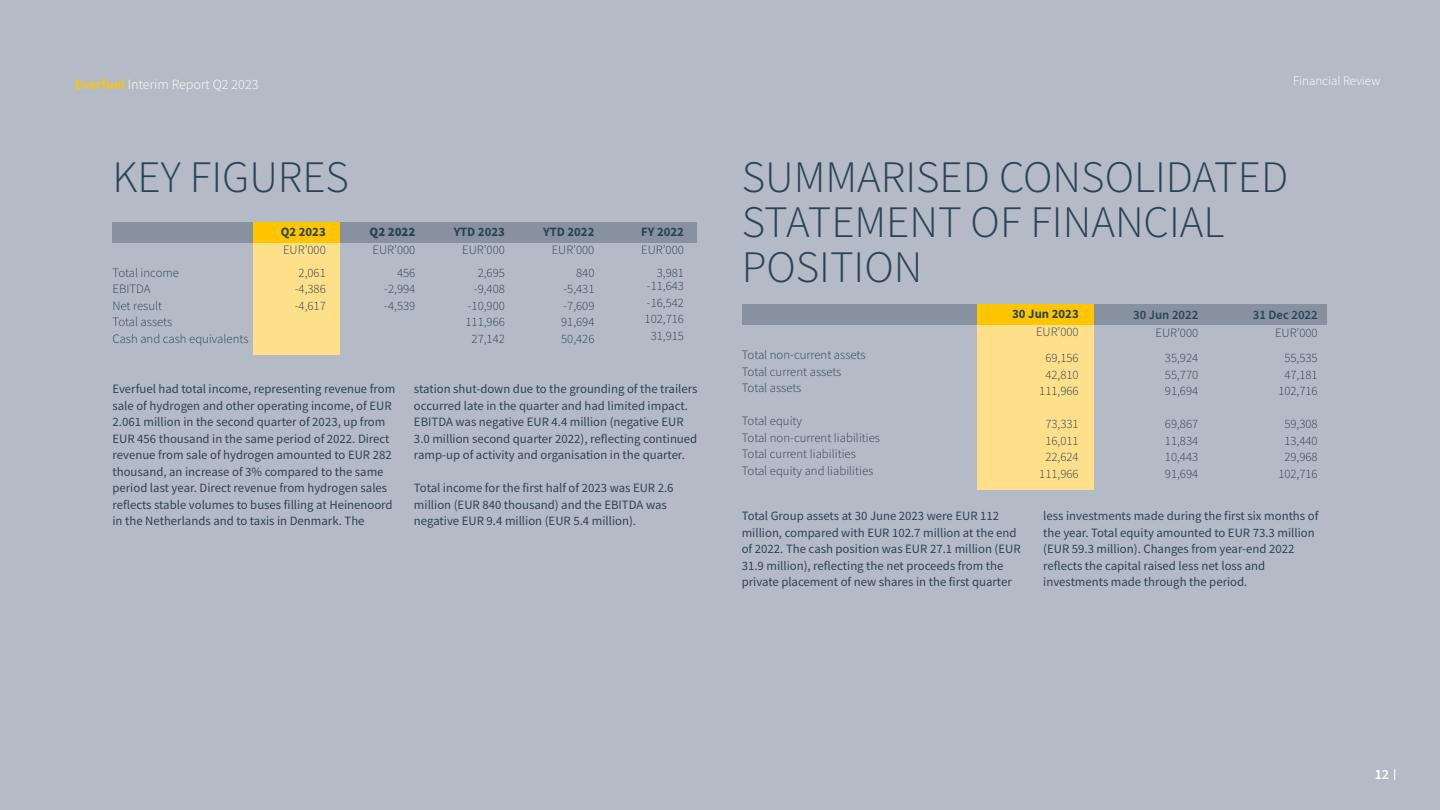
<style>
.page{position:relative;width:1440px;height:810px;background:#b5bbc6}
.page>*{position:absolute;margin:0;border:0;box-sizing:border-box;transform-origin:0 0}
.t1{font:300 45px/45px "Source Sans Pro";color:#2c4355}
.t2{font:300 14.1px "Source Sans Pro";color:#fff}
.t3{font:600 14.1px "Source Sans Pro";color:#fff}
.t4{font:300 12.9px "Source Sans Pro";color:#fff}
.t5{font:12.75px/16.5px "Source Sans Pro";color:#2c4355}
.t6{font:300 12.75px/16.5px "Source Sans Pro";color:#2c4355;text-align:justify}
.t7{font:700 12.75px "Source Sans Pro";color:#2c4355}
.t8{font:600 12.75px "Source Sans Pro";color:#2c4355}
.t9{font:900 12.75px "Source Sans Pro";color:#2c4355}
.s1{font-weight:600;color:#fec500}
</style>
<div class="page">
<div style="left:112px;top:222px;width:586px;height:20px;background:#8791a0"></div>
<div style="left:253px;top:242px;width:86px;height:113px;background:#fee08b"></div>
<div style="left:253px;top:222px;width:86px;height:20px;background:#fec500"></div>
<div style="left:742px;top:304px;width:585px;height:21px;background:#8791a0"></div>
<div style="left:977px;top:304px;width:117px;height:21px;background:#fec500"></div>
<div style="left:977px;top:325px;width:117px;height:165px;background:#fee08b"></div>
<p class="t2" style="left:75px;top:76px;width:185px"><span class="s1">Everfuel</span> Interim Report Q2 2023</p>
<h1 class="t1" style="left:112px;top:155px;width:238px">KEY FIGURES</h1>
<p class="t7" style="left:281px;top:223px;width:46px">Q2 2023</p>
<p class="t6" style="left:283px;top:241px;width:44px">EUR’000</p>
<p class="t9" style="left:370px;top:223px;width:47px">Q2 2022</p>
<p class="t6" style="left:373px;top:241px;width:44px">EUR’000</p>
<p class="t7" style="left:454px;top:223px;width:53px">YTD 2023</p>
<p class="t6" style="left:462px;top:241px;width:44px">EUR’000</p>
<p class="t7" style="left:543px;top:223px;width:53px">YTD 2022</p>
<p class="t6" style="left:552px;top:241px;width:44px">EUR’000</p>
<p class="t7" style="left:641px;top:223px;width:44px">FY 2022</p>
<p class="t6" style="left:641px;top:241px;width:44px">EUR’000</p>
<p class="t6" style="left:112px;top:264px;width:138px;text-align:left">Total income<br>EBITDA<br>Net result<br>Total assets<br>Cash and cash equivalents</p>
<p class="t6" style="left:295px;top:264px;width:33px">2,061 -4,386 -4,617</p>
<p class="t6" style="left:384px;top:264px;width:33px;text-indent:13px">456 -2,994 -4,539</p>
<p class="t6" style="left:465px;top:264px;width:41px;text-align:right">2,695 -9,408 -10,900<br>111,966<br>27,142</p>
<p class="t6" style="left:561px;top:264px;width:35px;text-indent:15px">840 -5,431 -7,609<br>91,694<br>50,426</p>
<p class="t6" style="left:647px;top:265px;width:39px;line-height:13.9px;text-align:right">3,981 -11,643</p>
<p class="t6" style="left:645px;top:294px;width:41px;text-align:center">-16,542<br>102,716<br>31,915</p>
<p class="t5" style="left:112px;top:381px;width:284px">Everfuel had total income, representing revenue from sale of hydrogen and other operating income, of EUR 2.061 million in the second quarter of 2023, up from EUR 456 thousand in the same period of 2022. Direct revenue from sale of hydrogen amounted to EUR 282 thousand, an increase of 3% compared to the same period last year. Direct revenue from hydrogen sales reflects stable volumes to buses filling at Heinenoord in the Netherlands and to taxis in Denmark. The</p>
<p class="t5" style="left:414px;top:381px;width:285px">station shut-down due to the grounding of the trailers occurred late in the quarter and had limited impact.<br>EBITDA was negative EUR 4.4 million (negative EUR 3.0 million second quarter 2022), reflecting continued ramp-up of activity and organisation in the quarter.</p>
<p class="t5" style="left:414px;top:480px;width:261px">Total income for the first half of 2023 was EUR 2.6 million (EUR 840 thousand) and the EBITDA was negative EUR 9.4 million (EUR 5.4 million).</p>
<p class="t4" style="left:1293px;top:73px;width:89px">Financial Review</p>
<h1 class="t1" style="left:742px;top:155px;width:548px">SUMMARISED CONSOLIDATED<br>STATEMENT OF FINANCIAL<br>POSITION</h1>
<p class="t6" style="left:742px;top:347px;width:125px;text-align:left">Total non-current assets<br>Total current assets<br>Total assets</p>
<p class="t6" style="left:742px;top:413px;width:140px;text-align:left">Total equity<br>Total non-current liabilities<br>Total current liabilities<br>Total equity and liabilities</p>
<p class="t7" style="left:1012px;top:305px;width:68px">30 Jun 2023</p>
<p class="t6" style="left:1036px;top:324px;width:44px">EUR’000</p>
<p class="t6" style="left:1039px;top:350px;width:41px;text-align:center">69,156<br>42,810<br>111,966</p>
<p class="t6" style="left:1039px;top:416px;width:41px;text-align:center">73,331<br>16,011<br>22,624<br>111,966</p>
<p class="t8" style="left:1133px;top:306px;width:67px">30 Jun 2022</p>
<p class="t6" style="left:1156px;top:324px;width:44px">EUR’000</p>
<p class="t6" style="left:1165px;top:350px;width:35px">35,924<br>55,770<br>91,694</p>
<p class="t6" style="left:1165px;top:416px;width:35px">69,867<br>11,834<br>10,443<br>91,694</p>
<p class="t8" style="left:1253px;top:306px;width:66px">31 Dec 2022</p>
<p class="t6" style="left:1275px;top:324px;width:44px">EUR’000</p>
<p class="t6" style="left:1278px;top:350px;width:41px;text-align:center">55,535<br>47,181<br>102,716</p>
<p class="t6" style="left:1278px;top:416px;width:41px;text-align:center">59,308<br>13,440<br>29,968<br>102,716</p>
<p class="t5" style="left:742px;top:508px;width:280px">Total Group assets at 30 June 2023 were EUR 112 million, compared with EUR 102.7 million at the end of 2022. The cash position was EUR 27.1 million (EUR 31.9 million), reflecting the net proceeds from the private placement of new shares in the first quarter</p>
<p class="t5" style="left:1043px;top:508px;width:277px">less investments made during the first six months of the year. Total equity amounted to EUR 73.3 million (EUR 59.3 million). Changes from year-end 2022 reflects the capital raised less net loss and investments made through the period.</p>
<p class="t3" style="left:1375px;top:765px;width:16px">12</p>
</div>
